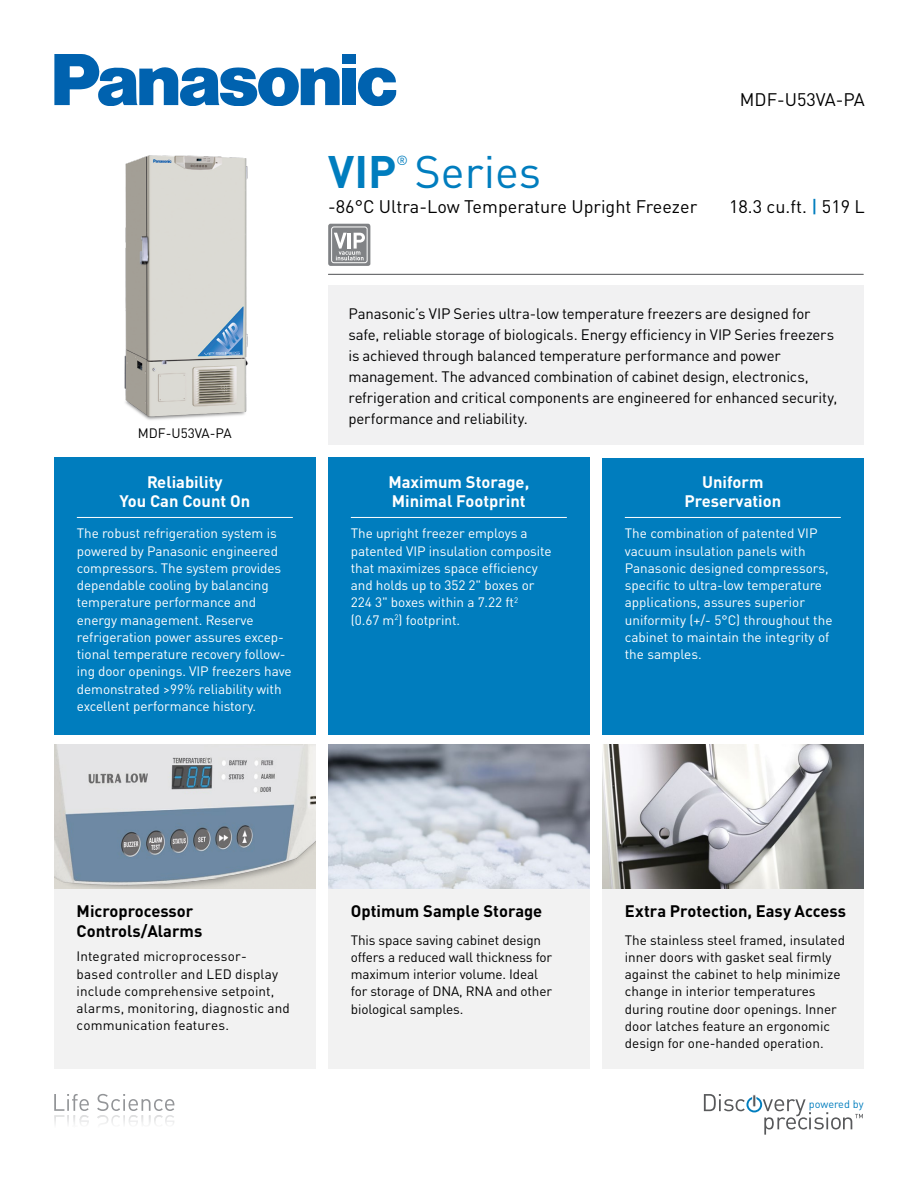
<style>
.page{position:relative;width:918px;height:1188px;background:#fff}
.page>*{position:absolute;margin:0;border:0;box-sizing:border-box;transform-origin:0 0}
.t1{font:45px "DINOT";color:#007dbe}
.t2{font:18px "DINOT";color:#000}
.t3{font:700 16.5px/19.8px "DINOT";color:#000}
.t4{font:700 16.5px/19.8px "DINOT";color:#fff;text-align:center}
.t5{font:15px/21px "DINOT";letter-spacing:-.015em;color:#000}
.t6{font:13.5px/17.2px "DINOT";letter-spacing:-.005em;color:#fff}
.t7{font:13.5px/17.2px "DINOT";color:#000}
.t8{font:13.05px "DINOT";color:#007dbe}
.t9{font:10.95px "DINOT";color:#007dbe}
.s1{font-weight:700}
.s2{font-weight:500;color:#007dbe}
</style>
<div class="page">
<svg style="left:704px;top:1094px;width:159px;height:41px"></svg>
<svg style="left:358px;top:67px;width:39px;height:39px"></svg>
<div style="left:342px;top:54px;width:14px;height:10px;background:#0062af"></div>
<div style="left:342px;top:69px;width:14px;height:36px;background:#0062af"></div>
<svg style="left:54px;top:54px;width:286px;height:52px"></svg>
<svg style="left:54px;top:1094px;width:120px;height:31px"></svg>
<div style="left:328px;top:286px;width:535px;height:159px;background:#f1f1f2"></div>
<div style="left:54px;top:457px;width:261px;height:278px;background:#007dbe"></div>
<div style="left:54px;top:745px;width:261px;height:324px;background:#f2f2f2"></div>
<div style="left:328px;top:745px;width:261px;height:324px;background:#f2f2f2"></div>
<div style="left:602px;top:745px;width:261px;height:324px;background:#f2f2f2"></div>
<div style="left:328px;top:457px;width:261px;height:278px;background:#007dbe"></div>
<div style="left:602px;top:458px;width:261px;height:276px;background:#007dbe"></div>
<hr style="left:77px;top:517px;width:216px;height:1px;background:#fff">
<hr style="left:351px;top:517px;width:216px;height:1px;background:#fff">
<hr style="left:625px;top:517px;width:216px;height:1px;background:#fff">
<img style="left:328px;top:745px;width:261px;height:143px">
<img style="left:124px;top:155px;width:124px;height:265px">
<img style="left:602px;top:745px;width:261px;height:143px">
<img style="left:54px;top:745px;width:261px;height:143px">
<hr style="left:328px;top:274px;width:535px;height:1px;background:#6d6e71">
<svg style="left:328px;top:224px;width:42px;height:42px"></svg>
<div style="left:331px;top:227px;width:37px;height:36px;border:1px solid #fff;border-radius:2px"></div>
<p class="t7" style="left:138px;top:424px;width:95px">MDF-U53VA-PA</p>
<h1 class="t1" style="left:328px;top:143px;width:214px"><span class="s1">VIP</span> Series</h1>
<p class="t8" style="left:396px;top:152px;width:13px">®</p>
<h2 class="t2" style="left:328px;top:196px;width:371px">-86°C Ultra-Low Temperature Upright Freezer</h2>
<h2 class="t2" style="left:740px;top:88px;width:127px">MDF-U53VA-PA</h2>
<h2 class="t2" style="left:729px;top:196px;width:137px">18.3 cu.ft. <span class="s2">|</span> 519 L</h2>
<p class="t5" style="left:348px;top:302px;width:490px">Panasonic’s VIP Series ultra-low temperature freezers are designed for safe, reliable storage of biologicals. Energy efficiency in VIP Series freezers is achieved through balanced temperature performance and power management. The advanced combination of cabinet design, electronics, refrigeration and critical components are engineered for enhanced security, performance and reliability.</p>
<p class="t4" style="left:119px;top:471px;width:132px">Reliability<br>You Can Count On</p>
<p class="t4" style="left:684px;top:471px;width:98px">Uniform<br>Preservation</p>
<p class="t4" style="left:388px;top:471px;width:142px;text-align:left">Maximum Storage,<br>Minimal Footprint</p>
<p class="t6" style="left:77px;top:525px;width:216px">The robust refrigeration system is powered by Panasonic engineered compressors. The system provides dependable cooling by balancing temperature performance and energy management. Reserve refrigeration power assures excep&shy;tional temperature recovery follow&shy;ing door openings. VIP freezers have demonstrated &gt;99% reliability with excellent performance history.</p>
<p class="t6" style="left:351px;top:525px;width:202px">The upright freezer employs a patented VIP insulation composite that maximizes space efficiency and holds up to 352 2" boxes or<br>224 3" boxes within a 7.22 ft<sup>2<br></sup>(0.67 m<sup>2</sup>) footprint.</p>
<p class="t6" style="left:625px;top:525px;width:209px">The combination of patented VIP vacuum insulation panels with<br>Panasonic designed compressors, specific to ultra-low temperature applications, assures superior uniformity (+/- 5°C) throughout the cabinet to maintain the integrity of the samples.</p>
<p class="t3" style="left:77px;top:900px;width:127px">Microprocessor<br>Controls/Alarms</p>
<p class="t3" style="left:351px;top:900px;width:193px">Optimum Sample Storage</p>
<p class="t7" style="left:77px;top:948px;width:215px">Integrated microprocessor-<br>based controller and LED display include comprehensive setpoint, alarms, monitoring, diagnostic and communication features.</p>
<p class="t7" style="left:351px;top:931px;width:203px">This space saving cabinet design offers a reduced wall thickness for maximum interior volume. Ideal for storage of DNA, RNA and other biological samples.</p>
<p class="t3" style="left:625px;top:900px;width:223px">Extra Protection, Easy Access</p>
<p class="t7" style="left:625px;top:931px;width:222px">The stainless steel framed, insulated inner doors with gasket seal firmly against the cabinet to help minimize change in interior temperatures during routine door openings. Inner door latches feature an ergonomic design for one-handed operation.</p>
<p class="t9" style="left:809px;top:1097px;width:56px">powered by</p>
</div>
